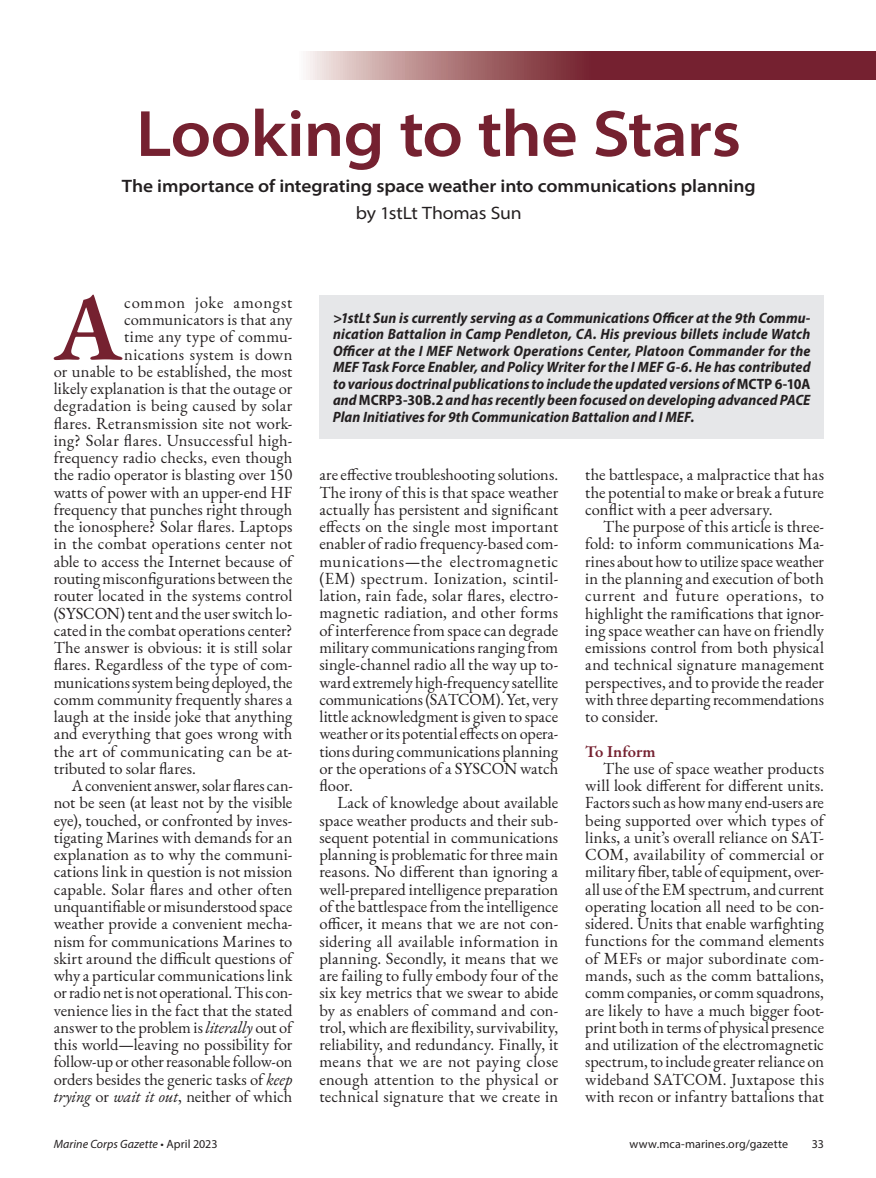
<style>
.page{position:relative;width:876px;height:1178px;background:#fff}
.page>*{position:absolute;margin:0;border:0;box-sizing:border-box;transform-origin:0 0}
.t1{font:600 95.25px "EB Garamond";color:#752130}
.t2{font:600 semi-expanded 66px "Myriad Pro";letter-spacing:-.015em;color:#752130}
.t3{font:600 semi-expanded 18px "Myriad Pro";letter-spacing:-.005em;color:#231f20}
.t4{font:semi-expanded 18px "Myriad Pro";letter-spacing:-.015em;color:#231f20}
.t5{font:16.5px/17.2px "EB Garamond";letter-spacing:.005em;color:#231f20;text-align:justify}
.t6{font:16.5px "EB Garamond";letter-spacing:-.015em;color:#231f20}
.t7{font:16.5px "EB Garamond";letter-spacing:.045em;color:#231f20}
.t8{font:600 16.5px "EB Garamond";color:#752130}
.t9{font:italic 700 semi-condensed 15px/16.5px "Myriad Pro";letter-spacing:.01em;color:#231f20;text-align:justify}
.t10{font:12px "Myriad Pro";letter-spacing:.01em;color:#231f20}
.t11{font:italic 12px "Myriad Pro";letter-spacing:.01em;color:#231f20}
.s1{font-style:italic}
.s2{font-style:normal}
</style>
<div class="page">
<svg style="left:306px;top:52px;width:569px;height:28px;background:#935059"></svg>
<div style="left:319px;top:295px;width:504px;height:143px;background:#e6e7e9"></div>
<h2 class="t2" style="left:136px;top:91px;width:606px">Looking to the Stars</h2>
<p class="t3" style="left:122px;top:174px;width:635px">The importance of integrating space weather into communications planning</p>
<p class="t4" style="left:356px;top:201px;width:167px">by 1stLt Thomas Sun</p>
<h1 class="t1" style="left:54px;top:262px;width:69px">A</h1>
<p class="t7" style="left:124px;top:291px;width:169px">common joke amongst</p>
<p class="t5" style="left:124px;top:311px;width:169px">communicators is that any</p>
<p class="t5" style="left:124px;top:328px;width:170px">time any type of commu-</p>
<p class="t5" style="left:124px;top:345px;width:170px">nications system is down</p>
<p class="t5" style="left:54px;top:362px;width:240px">or unable to be established, the most</p>
<p class="t5" style="left:54px;top:380px;width:240px">likely explanation is that the outage or</p>
<p class="t5" style="left:54px;top:397px;width:240px">degradation is being caused by solar</p>
<p class="t5" style="left:54px;top:414px;width:240px">flares. Retransmission site not work-</p>
<p class="t5" style="left:54px;top:431px;width:240px">ing? Solar flares. Unsuccessful high-</p>
<p class="t5" style="left:54px;top:449px;width:240px">frequency radio checks, even though</p>
<p class="t5" style="left:54px;top:466px;width:240px">the radio operator is blasting over 150</p>
<p class="t5" style="left:54px;top:483px;width:240px">watts of power with an upper-end HF</p>
<p class="t5" style="left:54px;top:500px;width:240px">frequency that punches right through</p>
<p class="t5" style="left:54px;top:518px;width:240px">the ionosphere? Solar flares. Laptops</p>
<p class="t5" style="left:54px;top:535px;width:240px">in the combat operations center not</p>
<p class="t5" style="left:54px;top:552px;width:240px">able to access the Internet because of</p>
<p class="t5" style="left:54px;top:569px;width:240px">routing misconfigurations between the</p>
<p class="t5" style="left:54px;top:587px;width:240px">router located in the systems control</p>
<p class="t5" style="left:54px;top:604px;width:240px">(SYSCON) tent and the user switch lo-</p>
<p class="t5" style="left:54px;top:621px;width:240px">cated in the combat operations center?</p>
<p class="t5" style="left:54px;top:638px;width:240px">The answer is obvious: it is still solar</p>
<p class="t5" style="left:54px;top:656px;width:240px">flares. Regardless of the type of com-</p>
<p class="t5" style="left:54px;top:673px;width:240px">munications system being deployed, the</p>
<p class="t5" style="left:54px;top:690px;width:240px">comm community frequently shares a</p>
<p class="t5" style="left:54px;top:707px;width:240px">laugh at the inside joke that anything</p>
<p class="t5" style="left:54px;top:725px;width:240px">and everything that goes wrong with</p>
<p class="t5" style="left:54px;top:742px;width:240px">the art of communicating can be at-</p>
<p class="t5" style="left:54px;top:759px;width:144px">tributed to solar flares.</p>
<p class="t5" style="left:72px;top:776px;width:222px">A convenient answer, solar flares can-</p>
<p class="t5" style="left:54px;top:794px;width:240px">not be seen (at least not by the visible</p>
<p class="t5" style="left:54px;top:811px;width:240px">eye), touched, or confronted by inves-</p>
<p class="t5" style="left:54px;top:828px;width:240px">tigating Marines with demands for an</p>
<p class="t5" style="left:54px;top:845px;width:240px">explanation as to why the communi-</p>
<p class="t5" style="left:54px;top:863px;width:240px">cations link in question is not mission</p>
<p class="t5" style="left:54px;top:880px;width:240px">capable. Solar flares and other often</p>
<p class="t5" style="left:54px;top:897px;width:240px">unquantifiable or misunderstood space</p>
<p class="t5" style="left:54px;top:914px;width:240px">weather provide a convenient mecha-</p>
<p class="t5" style="left:54px;top:932px;width:240px">nism for communications Marines to</p>
<p class="t5" style="left:54px;top:949px;width:240px">skirt around the difficult questions of</p>
<p class="t5" style="left:54px;top:966px;width:240px">why a particular communications link</p>
<p class="t5" style="left:54px;top:983px;width:240px">or radio net is not operational. This con-</p>
<p class="t5" style="left:54px;top:1001px;width:240px">venience lies in the fact that the stated</p>
<p class="t5" style="left:54px;top:1018px;width:240px">answer to the problem is <span class="s1">literally</span> out of</p>
<p class="t5" style="left:54px;top:1035px;width:240px">this world—leaving no possibility for</p>
<p class="t6" style="left:54px;top:1050px;width:240px">follow-up or other reasonable follow-on</p>
<p class="t5" style="left:54px;top:1070px;width:240px">orders besides the generic tasks of <span class="s1">keep</span></p>
<p class="t5" style="left:54px;top:1087px;width:240px"><span class="s1">trying</span> or <span class="s1">wait it out</span>, neither of which</p>
<p class="t9" style="left:333px;top:309px;width:479px">&gt;1stLt Sun is currently serving as a Communications Officer at the 9th Commu&shy;nication Battalion in Camp Pendleton, CA. His previous billets include Watch Officer at the I MEF Network Operations Center, Platoon Commander for the MEF Task Force Enabler, and Policy Writer for the I MEF G-6. He has contributed to various doctrinal publications to include the updated versions of <span class="s2">MCTP 6-10A </span>and <span class="s2">MCRP3-30B.2</span> and has recently been focused on developing advanced PACE Plan Initiatives for 9th Communication Battalion and I MEF.</p>
<p class="t5" style="left:319px;top:466px;width:240px">are effective troubleshooting solutions.<br>The irony of this is that space weather actually has persistent and significant effects on the single most important enabler of radio frequency-based com&shy;munications—the electromagnetic (EM) spectrum. Ionization, scintil&shy;lation, rain fade, solar flares, electro&shy;magnetic radiation, and other forms of interference from space can degrade military communications ranging from single-channel radio all the way up to&shy;ward extremely high-frequency satellite communications (SATCOM). Yet, very little acknowledgment is given to space weather or its potential effects on opera&shy;tions during communications planning or the operations of a SYSCON watch floor.</p>
<p class="t5" style="left:319px;top:794px;width:240px;text-indent:18px">Lack of knowledge about available space weather products and their sub&shy;sequent potential in communications planning is problematic for three main reasons. No different than ignoring a well-prepared intelligence preparation of the battlespace from the intelligence officer, it means that we are not con&shy;sidering all available information in planning. Secondly, it means that we are failing to fully embody four of the six key metrics that we swear to abide by as enablers of command and con&shy;trol, which are flexibility, survivability, reliability, and redundancy. Finally, it means that we are not paying close enough attention to the physical or technical signature that we create in</p>
<p class="t5" style="left:585px;top:466px;width:240px">the battlespace, a malpractice that has the potential to make or break a future conflict with a peer adversary.</p>
<p class="t5" style="left:585px;top:518px;width:240px;text-indent:18px">The purpose of this article is three&shy;fold: to inform communications Ma&shy;rines about how to utilize space weather in the planning and execution of both current and future operations, to highlight the ramifications that ignor&shy;ing space weather can have on friendly emissions control from both physical and technical signature management perspectives, and to provide the reader with three departing recommendations to consider.</p>
<p class="t8" style="left:585px;top:739px;width:72px">To Inform</p>
<p class="t5" style="left:585px;top:759px;width:240px;text-indent:18px">The use of space weather products will look different for different units.<br>Factors such as how many end-users are being supported over which types of links, a unit’s overall reliance on SAT-COM, availability of commercial or military fiber, table of equipment, over&shy;all use of the EM spectrum, and current operating location all need to be con&shy;sidered. Units that enable warfighting functions for the command elements of MEFs or major subordinate com&shy;mands, such as the comm battalions, comm companies, or comm squadrons, are likely to have a much bigger foot&shy;print both in terms of physical presence and utilization of the electromagnetic spectrum, to include greater reliance on wideband SATCOM. Juxtapose this with recon or infantry battalions that</p>
<p class="t11" style="left:54px;top:1136px;width:165px">Marine Corps Gazette <span class="s2">• April 2023</span></p>
<p class="t10" style="left:629px;top:1136px;width:160px">www.mca-marines.org/gazette</p>
<p class="t10" style="left:811px;top:1136px;width:14px">33</p>
</div>
